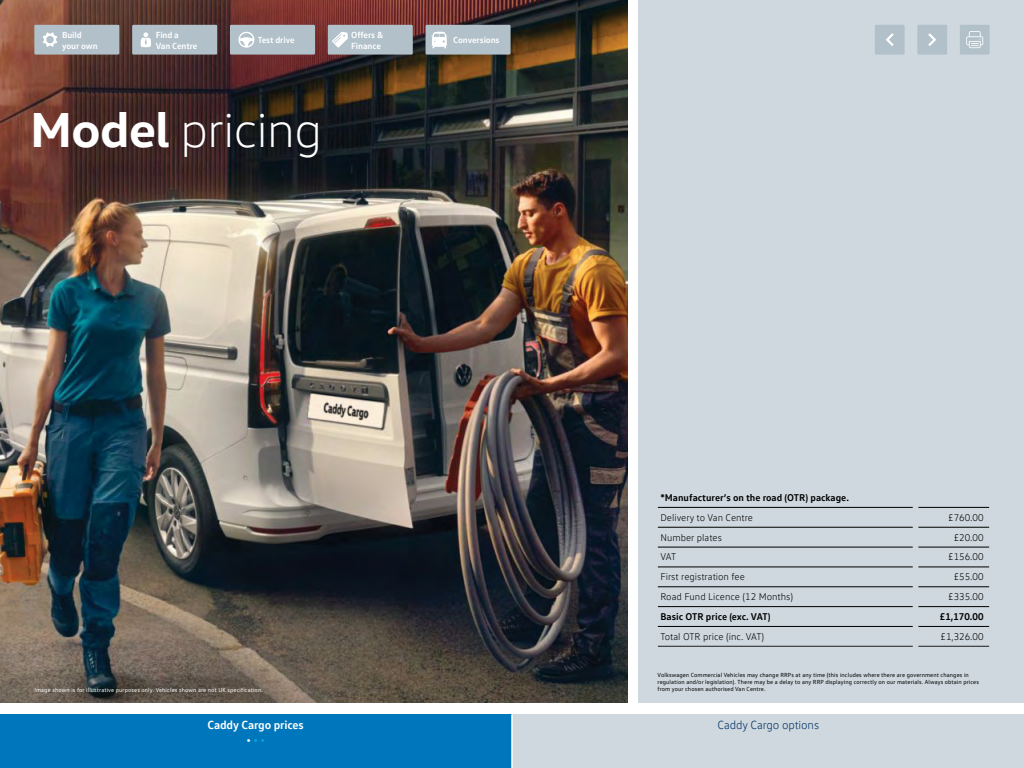
<style>
.page{position:relative;width:1024px;height:768px;background:#fff}
.page>*{position:absolute;margin:0;border:0;box-sizing:border-box;transform-origin:0 0}
.t1{font:300 50px "VW Head";letter-spacing:-.01em;color:#fff}
.t2{font:300 12px "VW Text";letter-spacing:-.01em;color:#002f62}
.t3{font:700 12px "VW Text";letter-spacing:-.01em;color:#fff}
.t4{font:700 12px "VW Text";color:#00a8e5}
.t5{font:300 10px "VW Text";color:#000}
.t6{font:700 10px "VW Text";color:#000}
.t7{font:700 9px/10.8px "VW Text";letter-spacing:-.01em;color:#fff}
.t8{font:6px/7.2px "VW Text";letter-spacing:.015em;color:#000}
.t9{font:6px "VW Text";letter-spacing:.015em;color:#fff}
.s1{font-weight:700}
.s2{color:#fff}
</style>
<div class="page">
<img style="left:0;top:0;width:627px;height:703px">
<div style="left:638px;top:0;width:386px;height:703px;background:#ced8de"></div>
<div style="left:960px;top:25px;width:30px;height:30px;background:#b1c0c9"></div>
<svg style="left:966px;top:31px;width:17px;height:17px"></svg>
<div style="left:35px;top:26px;width:83px;height:27px;background:#b1c0c9"></div>
<div style="left:34px;top:25px;width:85px;height:30px;border:2px solid #b1c0c9"></div>
<svg style="left:43px;top:32px;width:14px;height:15px"></svg>
<div style="left:917px;top:25px;width:30px;height:30px;background:#b1c0c9"></div>
<svg style="left:928px;top:33px;width:8px;height:13px"></svg>
<div style="left:875px;top:25px;width:30px;height:30px;background:#b1c0c9;border:2px solid #b1c0c9"></div>
<svg style="left:886px;top:33px;width:8px;height:13px"></svg>
<div style="left:133px;top:26px;width:83px;height:27px;background:#b1c0c9"></div>
<div style="left:132px;top:25px;width:85px;height:30px;border:2px solid #b1c0c9"></div>
<svg style="left:141px;top:32px;width:10px;height:15px"></svg>
<div style="left:231px;top:26px;width:83px;height:27px;background:#b1c0c9"></div>
<div style="left:230px;top:25px;width:85px;height:30px;border:2px solid #b1c0c9"></div>
<svg style="left:238px;top:32px;width:16px;height:16px"></svg>
<div style="left:329px;top:26px;width:83px;height:27px;background:#b1c0c9"></div>
<div style="left:328px;top:25px;width:85px;height:30px;border:2px solid #b1c0c9"></div>
<svg style="left:332px;top:32px;width:16px;height:16px"></svg>
<div style="left:427px;top:26px;width:82px;height:27px;background:#b1c0c9"></div>
<div style="left:426px;top:25px;width:85px;height:30px;border:2px solid #b1c0c9"></div>
<svg style="left:431px;top:32px;width:16px;height:16px"></svg>
<div style="left:0;top:714px;width:1024px;height:54px;background:#ced8de"></div>
<div style="left:0;top:714px;width:512px;height:54px;background:#0077bc"></div>
<hr style="left:511px;top:714px;width:2px;height:54px;background:#fff">
<svg style="left:657px;top:506px;width:333px;height:141px"></svg>
<h3 class="t7" style="left:62px;top:29px;width:37px">Build your own</h3>
<h3 class="t7" style="left:156px;top:29px;width:43px">Find a<br>Van Centre</h3>
<h3 class="t7" style="left:258px;top:34px;width:39px">Test drive</h3>
<h3 class="t7" style="left:351px;top:29px;width:34px">Offers &amp;<br>Finance</h3>
<h3 class="t7" style="left:453px;top:34px;width:48px">Conversions</h3>
<h1 class="t1" style="left:30px;top:101px;width:293px"><span class="s1">Model</span> pricing</h1>
<p class="t9" style="left:34px;top:686px;width:230px">Image shown is for illustrative purposes only. Vehicles shown are not UK specification.</p>
<h2 class="t3" style="left:207px;top:717px;width:98px">Caddy Cargo prices</h2>
<h2 class="t4" style="left:246px;top:732px;width:20px"><span class="s2">•</span> • •</h2>
<h3 class="t6" style="left:660px;top:491px;width:190px">*Manufacturer’s on the road (OTR) package.</h3>
<h3 class="t5" style="left:660px;top:511px;width:94px">Delivery to Van Centre</h3>
<h3 class="t5" style="left:948px;top:511px;width:37px">£760.00</h3>
<h3 class="t5" style="left:660px;top:531px;width:63px">Number plates</h3>
<h3 class="t5" style="left:954px;top:531px;width:31px">£20.00</h3>
<h3 class="t5" style="left:660px;top:551px;width:17px">VAT</h3>
<h3 class="t5" style="left:948px;top:551px;width:37px">£156.00</h3>
<h3 class="t5" style="left:660px;top:571px;width:86px">First registration fee</h3>
<h3 class="t5" style="left:954px;top:571px;width:31px">£55.00</h3>
<h3 class="t5" style="left:660px;top:591px;width:134px">Road Fund Licence (12 Months)</h3>
<h3 class="t5" style="left:948px;top:591px;width:37px">£335.00</h3>
<h3 class="t6" style="left:660px;top:610px;width:112px">Basic OTR price (exc. VAT)</h3>
<h3 class="t6" style="left:940px;top:610px;width:45px">£1,170.00</h3>
<h3 class="t5" style="left:660px;top:630px;width:105px">Total OTR price (inc. VAT)</h3>
<h3 class="t5" style="left:941px;top:630px;width:45px">£1,326.00</h3>
<p class="t8" style="left:658px;top:671px;width:323px">Volkswagen Commercial Vehicles may change RRPs at any time (this includes where there are government changes in regulation and/or legislation). There may be a delay to any RRP displaying correctly on our materials. Always obtain prices from your chosen authorised Van Centre.</p>
<h2 class="t2" style="left:718px;top:718px;width:103px">Caddy Cargo options</h2>
</div>
